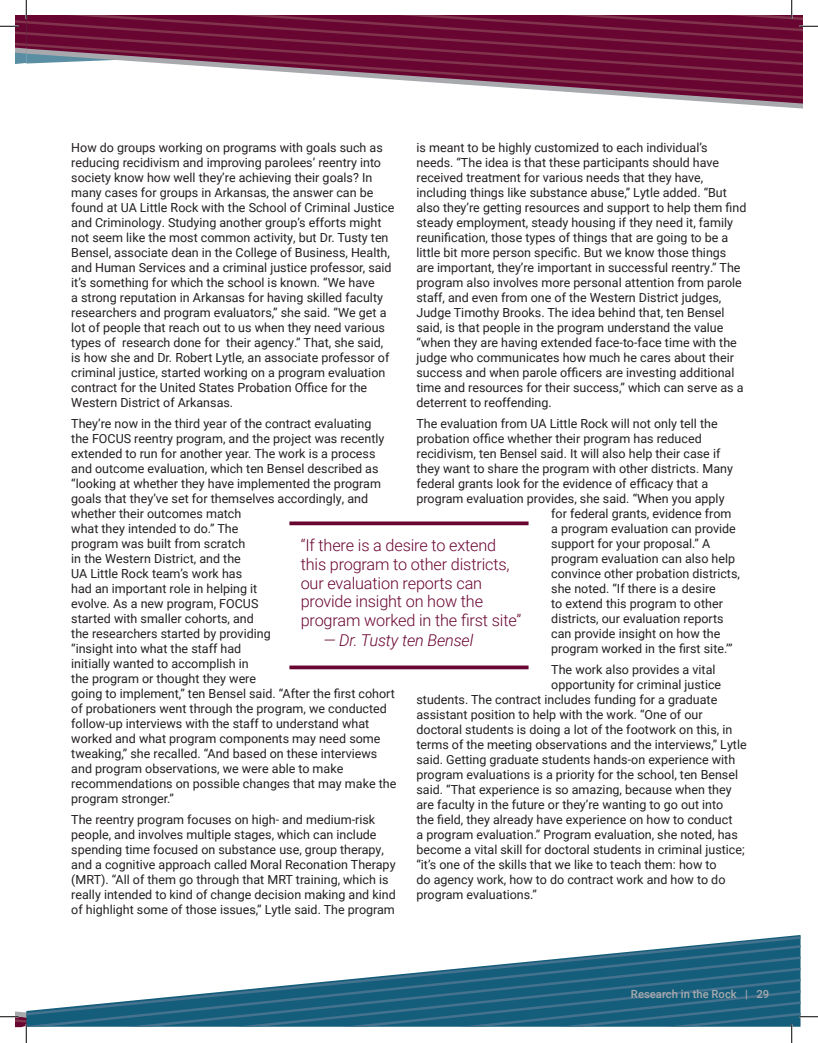
<style>
.page{position:relative;width:818px;height:1043px;background:#fff}
.page>*{position:absolute;margin:0;border:0;box-sizing:border-box;transform-origin:0 0}
.t1{font:300 16.25px/18.8px "Roboto";letter-spacing:-.01em;color:#690531}
.t2{font:italic 300 16.25px "Roboto";letter-spacing:-.01em;color:#690531}
.t3{font:12.5px/15px "Roboto";color:#231f20}
.t4{font:500 11.25px "Roboto";color:#a8a9ad}
</style>
<div class="page">
<svg style="left:289px;top:521px;width:239px;height:4px"></svg>
<svg style="left:289px;top:665px;width:239px;height:4px"></svg>
<svg style="left:0;top:0;width:818px;height:109px"></svg>
<svg style="left:0;top:943px;width:818px;height:99px"></svg>
<p class="t3" style="left:71px;top:139px;width:324px">How do groups working on programs with goals such as reducing recidivism and improving parolees’ reentry into society know how well they’re achieving their goals? In many cases for groups in Arkansas, the answer can be found at UA Little Rock with the School of Criminal Justice and Criminology. Studying another group’s efforts might not seem like the most common activity, but Dr. Tusty ten Bensel, associate dean in the College of Business, Health, and Human Services and a criminal justice professor, said it’s something for which the school is known. “We have<br>a strong reputation in Arkansas for having skilled faculty researchers and program evaluators,” she said. “We get a lot of people that reach out to us when they need various types of research done for their agency.” That, she said, is how she and Dr. Robert Lytle, an associate professor of criminal justice, started working on a program evaluation contract for the United States Probation Office for the Western District of Arkansas.</p>
<p class="t3" style="left:71px;top:415px;width:326px">They’re now in the third year of the contract evaluating<br>the FOCUS reentry program, and the project was recently extended to run for another year. The work is a process and outcome evaluation, which ten Bensel described as “looking at whether they have implemented the program goals that they’ve set for themselves accordingly, and whether their outcomes match<br>what they intended to do.” The<br>program was built from scratch<br>in the Western District, and the<br>UA Little Rock team’s work has<br>had an important role in helping it<br>evolve. As a new program, FOCUS<br>started with smaller cohorts, and<br>the researchers started by providing<br>“insight into what the staff had<br>initially wanted to accomplish in<br>the program or thought they were<br>going to implement,” ten Bensel said. “After the first cohort of probationers went through the program, we conducted follow-up interviews with the staff to understand what worked and what program components may need some tweaking,” she recalled. “And based on these interviews and program observations, we were able to make recommendations on possible changes that may make the program stronger.”</p>
<p class="t3" style="left:71px;top:812px;width:326px">The reentry program focuses on high- and medium-risk people, and involves multiple stages, which can include spending time focused on substance use, group therapy, and a cognitive approach called Moral Reconation Therapy (MRT). “All of them go through that MRT training, which is really intended to kind of change decision making and kind of highlight some of those issues,” Lytle said. The program</p>
<p class="t3" style="left:416px;top:139px;width:331px">is meant to be highly customized to each individual’s needs. “The idea is that these participants should have received treatment for various needs that they have, including things like substance abuse,” Lytle added. “But also they’re getting resources and support to help them find steady employment, steady housing if they need it, family reunification, those types of things that are going to be a little bit more person specific. But we know those things are important, they’re important in successful reentry.” The program also involves more personal attention from parole staff, and even from one of the Western District judges, Judge Timothy Brooks. The idea behind that, ten Bensel said, is that people in the program understand the value “when they are having extended face-to-face time with the judge who communicates how much he cares about their success and when parole officers are investing additional time and resources for their success,” which can serve as a deterrent to reoffending.</p>
<p class="t3" style="left:416px;top:415px;width:303px">The evaluation from UA Little Rock will not only tell the</p>
<p class="t3" style="left:416px;top:430px;width:287px">probation office whether their program has reduced</p>
<p class="t3" style="left:416px;top:445px;width:305px">recidivism, ten Bensel said. It will also help their case if</p>
<p class="t3" style="left:416px;top:460px;width:318px">they want to share the program with other districts. Many</p>
<p class="t3" style="left:416px;top:475px;width:293px">federal grants look for the evidence of efficacy that a</p>
<p class="t3" style="left:416px;top:490px;width:309px">program evaluation provides, she said. “When you apply</p>
<p class="t3" style="left:551px;top:505px;width:182px">for federal grants, evidence from</p>
<p class="t3" style="left:551px;top:520px;width:186px">a program evaluation can provide</p>
<p class="t3" style="left:551px;top:535px;width:160px">support for your proposal.” A</p>
<p class="t3" style="left:551px;top:550px;width:185px">program evaluation can also help</p>
<p class="t3" style="left:551px;top:565px;width:190px">convince other probation districts,</p>
<p class="t3" style="left:551px;top:580px;width:166px">she noted. “If there is a desire</p>
<p class="t3" style="left:551px;top:595px;width:173px">to extend this program to other</p>
<p class="t3" style="left:551px;top:610px;width:174px">districts, our evaluation reports</p>
<p class="t3" style="left:551px;top:625px;width:171px">can provide insight on how the</p>
<p class="t3" style="left:551px;top:640px;width:183px">program worked in the first site.’”</p>
<p class="t3" style="left:551px;top:662px;width:166px">The work also provides a vital</p>
<p class="t3" style="left:551px;top:677px;width:171px">opportunity for criminal justice</p>
<p class="t3" style="left:416px;top:692px;width:302px">students. The contract includes funding for a graduate</p>
<p class="t3" style="left:416px;top:707px;width:287px">assistant position to help with the work. “One of our</p>
<p class="t3" style="left:416px;top:722px;width:317px">doctoral students is doing a lot of the footwork on this, in</p>
<p class="t3" style="left:416px;top:737px;width:332px">terms of the meeting observations and the interviews,” Lytle</p>
<p class="t3" style="left:416px;top:752px;width:320px">said. Getting graduate students hands-on experience with</p>
<p class="t3" style="left:416px;top:767px;width:323px">program evaluations is a priority for the school, ten Bensel</p>
<p class="t3" style="left:416px;top:782px;width:316px">said. “That experience is so amazing, because when they</p>
<p class="t3" style="left:416px;top:797px;width:308px">are faculty in the future or they’re wanting to go out into</p>
<p class="t3" style="left:416px;top:812px;width:317px">the field, they already have experience on how to conduct</p>
<p class="t3" style="left:416px;top:827px;width:323px">a program evaluation.” Program evaluation, she noted, has</p>
<p class="t3" style="left:416px;top:842px;width:330px">become a vital skill for doctoral students in criminal justice;</p>
<p class="t3" style="left:416px;top:857px;width:301px">“it’s one of the skills that we like to teach them: how to</p>
<p class="t3" style="left:416px;top:872px;width:310px">do agency work, how to do contract work and how to do</p>
<p class="t3" style="left:416px;top:887px;width:122px">program evaluations.”</p>
<p class="t1" style="left:301px;top:535px;width:222px">“If there is a desire to extend this program to other districts, our evaluation reports can provide insight on how the program worked in the first site”</p>
<p class="t2" style="left:323px;top:629px;width:151px">— Dr. Tusty ten Bensel</p>
<p class="t4" style="left:631px;top:986px;width:140px">Research in the Rock | 29</p>
</div>
